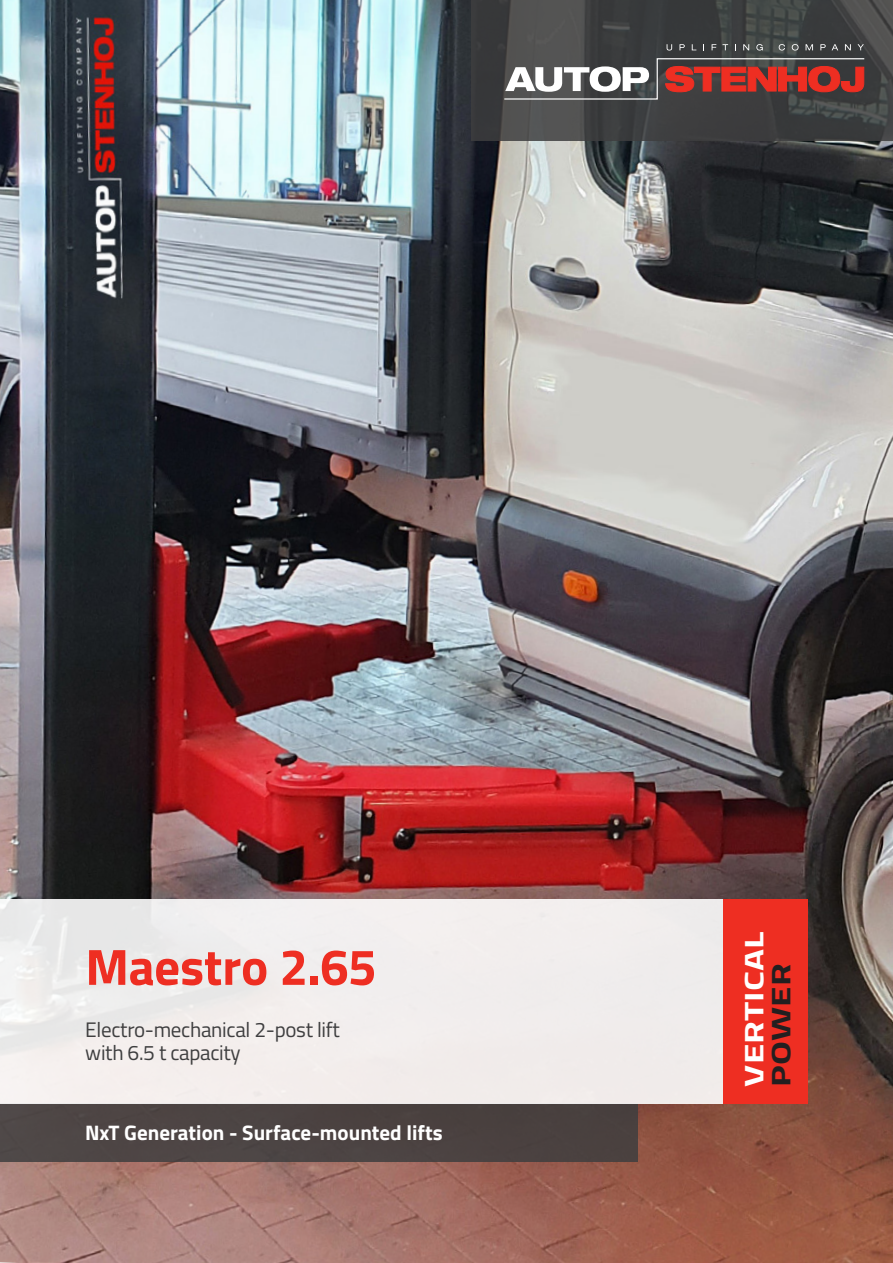
<style>
.page{position:relative;width:893px;height:1263px;background:#fff}
.page>*{position:absolute;margin:0;border:0;box-sizing:border-box;transform-origin:0 0}
.Headline_Weiß{font:700 51px "Titillium Web";letter-spacing:-.005em;color:#ee2e22}
.t1{font:700 27px "Titillium Web";color:#fff;scale:1.36 1}
.t2{font:700 27px "Titillium Web";color:#231f20;scale:1.36 1}
.Subheadline_weiß_2017{font:21px "Titillium Web";letter-spacing:-.015em;color:#3e3e3f}
.Subheadline_weiß_2017-2{font:700 21px "Titillium Web";color:#fff}
</style>
<div class="page">
<img style="left:0;top:0;width:893px;height:1263px">
<div style="left:0;top:1103px;width:638px;height:59px;background:#4c4342"></div>
<div style="left:0;top:899px;width:808px;height:204px;background:#f1eded"></div>
<svg style="left:471px;top:0;width:422px;height:140px;background:#414243"></svg>
<svg style="left:667px;top:44px;width:5px;height:7px"></svg>
<svg style="left:679px;top:44px;width:6px;height:6px"></svg>
<svg style="left:692px;top:44px;width:4px;height:6px"></svg>
<svg style="left:712px;top:44px;width:4px;height:6px"></svg>
<svg style="left:722px;top:44px;width:6px;height:6px"></svg>
<svg style="left:743px;top:44px;width:6px;height:6px"></svg>
<svg style="left:756px;top:44px;width:7px;height:7px"></svg>
<svg style="left:779px;top:44px;width:6px;height:7px"></svg>
<svg style="left:792px;top:44px;width:7px;height:7px"></svg>
<svg style="left:806px;top:44px;width:7px;height:6px"></svg>
<svg style="left:820px;top:44px;width:6px;height:6px"></svg>
<svg style="left:832px;top:44px;width:6px;height:6px"></svg>
<svg style="left:845px;top:44px;width:6px;height:6px"></svg>
<svg style="left:857px;top:44px;width:7px;height:6px"></svg>
<svg style="left:503px;top:58px;width:362px;height:42px;background:#865c5a"></svg>
<div style="left:723px;top:899px;width:85px;height:204px;background:#ee2e22"></div>
<p class="Headline_Weiß" style="left:85px;top:928px;width:293px">Maestro 2.65</p>
<p class="Subheadline_weiß_2017" style="left:85px;top:1014px;width:256px">Electro-mechanical 2-post lift</p>
<p class="Subheadline_weiß_2017" style="left:85px;top:1037px;width:157px">with 6.5 t capacity</p>
<p class="Subheadline_weiß_2017-2" style="left:85px;top:1117px;width:359px">NxT Generation - Surface-mounted lifts</p>
<p class="t1" style="left:733px;top:1086px;width:115px;rotate:-90deg">VERTICAL</p>
<p class="t2" style="left:760px;top:1086px;width:92px;rotate:-90deg">POWER</p>
</div>
